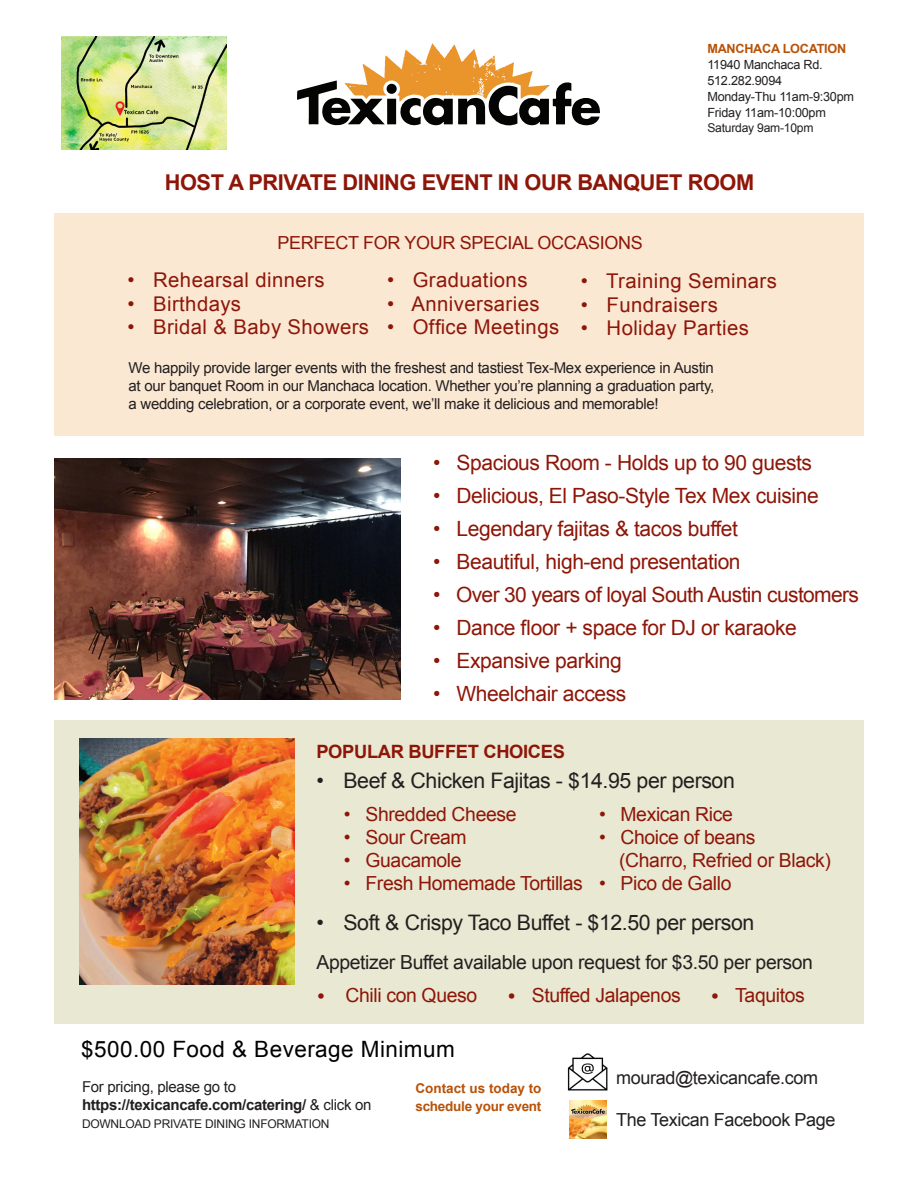
<style>
.page{position:relative;width:918px;height:1188px;background:#fff}
.page>*{position:absolute;margin:0;border:0;box-sizing:border-box;transform-origin:0 0}
.t1{font:42.75px "Athelas";color:#8e1608}
.t2{font:22.5px "Arial";letter-spacing:.02em;color:#000}
.t3{font:700 21.75px "Arial";letter-spacing:-.02em;color:#8e1608}
.t4{font:21.3px "Arial";letter-spacing:-.02em;color:#231f20}
.t5{font:21px "Arial";letter-spacing:-.02em;color:#8e1608}
.t6{font:20.25px "Arial";letter-spacing:.02em;color:#8e1608}
.t7{font:19.35px/23.2px "Arial";letter-spacing:-.02em;color:#8e1608}
.t8{font:19.35px "Arial";letter-spacing:-.02em;color:#231f20}
.t9{font:700 18.3px "Arial";letter-spacing:-.02em;color:#8e1608}
.t10{font:18px "Arial";letter-spacing:-.02em;color:#231f20}
.t11{font:18px "Arial";letter-spacing:-.02em;color:#8e1608}
.t12{font:15px/18px "Arial";letter-spacing:-.02em;color:#231f20;text-align:justify}
.t13{font:700 15px/18px "Arial";letter-spacing:-.02em;color:#231f20}
.t14{font:700 13.5px/18px "Arial";letter-spacing:-.02em;color:#b85208}
.t15{font:12.6px "Arial";letter-spacing:-.02em;color:#231f20}
.t16{font:700 12.6px "Arial";letter-spacing:-.02em;color:#b85208}
.t17{font:12.15px "Arial";letter-spacing:-.02em;color:#231f20}
.t18{font:12px "Arial";letter-spacing:-.02em;color:#231f20}
.s1{font-weight:400}
</style>
<div class="page">
<div style="left:54px;top:720px;width:810px;height:304px;background:#e9e8d3"></div>
<div style="left:54px;top:213px;width:810px;height:222px;background:#fae8d3"></div>
<svg style="left:297px;top:44px;width:303px;height:82px"></svg>
<img style="left:567px;top:1053px;width:41px;height:38px">
<img style="left:62px;top:37px;width:165px;height:113px">
<img style="left:54px;top:459px;width:346px;height:240px">
<img style="left:80px;top:739px;width:214px;height:245px">
<img style="left:569px;top:1101px;width:38px;height:37px">
<p class="t16" style="left:707px;top:41px;width:140px">MANCHACA LOCATION</p>
<p class="t15" style="left:707px;top:57px;width:117px">11940 Manchaca Rd.</p>
<p class="t15" style="left:707px;top:72px;width:76px">512.282.9094</p>
<p class="t15" style="left:707px;top:88px;width:148px">Monday-Thu 11am-9:30pm</p>
<p class="t15" style="left:707px;top:104px;width:120px">Friday 11am-10:00pm</p>
<p class="t17" style="left:707px;top:120px;width:108px">Saturday 9am-10pm</p>
<p class="t3" style="left:165px;top:168px;width:591px">HOST A PRIVATE DINING EVENT IN OUR BANQUET ROOM</p>
<p class="t11" style="left:277px;top:231px;width:367px">PERFECT FOR YOUR SPECIAL OCCASIONS</p>
<p class="t6" style="left:128px;top:266px;width:199px">• Rehearsal dinners</p>
<p class="t6" style="left:128px;top:290px;width:115px">• Birthdays</p>
<p class="t6" style="left:128px;top:314px;width:243px">• Bridal &amp; Baby Showers</p>
<p class="t6" style="left:387px;top:266px;width:142px">• Graduations</p>
<p class="t6" style="left:387px;top:290px;width:154px">• Anniversaries</p>
<p class="t6" style="left:387px;top:314px;width:174px">• Office Meetings</p>
<p class="t6" style="left:581px;top:268px;width:197px">• Training Seminars</p>
<p class="t6" style="left:581px;top:291px;width:139px">• Fundraisers</p>
<p class="t6" style="left:581px;top:315px;width:170px">• Holiday Parties</p>
<p class="t12" style="left:129px;top:359px;width:587px">We happily provide larger events with the freshest and tastiest Tex-Mex experience in Austin at our banquet Room in our Manchaca location. Whether you’re planning a graduation party, a wedding celebration, or a corporate event, we’ll make it delicious and memorable!</p>
<p class="t5" style="left:433px;top:449px;width:380px">• Spacious Room - Holds up to 90 guests</p>
<p class="t5" style="left:433px;top:482px;width:387px">• Delicious, El Paso-Style Tex Mex cuisine</p>
<p class="t5" style="left:433px;top:515px;width:306px">• Legendary fajitas &amp; tacos buffet</p>
<p class="t5" style="left:433px;top:548px;width:309px">• Beautiful, high-end presentation</p>
<p class="t5" style="left:433px;top:581px;width:427px">• Over 30 years of loyal South Austin customers</p>
<p class="t5" style="left:433px;top:614px;width:365px">• Dance floor + space for DJ or karaoke</p>
<p class="t5" style="left:433px;top:647px;width:190px">• Expansive parking</p>
<p class="t5" style="left:433px;top:680px;width:195px">• Wheelchair access</p>
<p class="t9" style="left:316px;top:740px;width:250px">POPULAR BUFFET CHOICES</p>
<p class="t4" style="left:316px;top:766px;width:420px">• Beef &amp; Chicken Fajitas - $14.95 per person</p>
<p class="t7" style="left:344px;top:802px;width:174px">• Shredded Cheese</p>
<p class="t7" style="left:344px;top:826px;width:124px">• Sour Cream</p>
<p class="t7" style="left:344px;top:849px;width:119px">• Guacamole</p>
<p class="t7" style="left:344px;top:872px;width:241px">• Fresh Homemade Tortillas</p>
<p class="t7" style="left:599px;top:802px;width:135px">• Mexican Rice</p>
<p class="t7" style="left:619px;top:826px;width:213px;text-indent:-20px">• Choice of beans<br>(Charro, Refried or Black)</p>
<p class="t7" style="left:599px;top:872px;width:134px">• Pico de Gallo</p>
<p class="t4" style="left:316px;top:908px;width:439px">• Soft &amp; Crispy Taco Buffet - $12.50 per person</p>
<p class="t8" style="left:316px;top:949px;width:498px">Appetizer Buffet available upon request for $3.50 per person</p>
<p class="t1" style="left:316px;top:950px;width:11px">.</p>
<p class="t7" style="left:346px;top:983px;width:461px">Chili con Queso <sup>.</sup> Stuffed Jalapenos <sup>.</sup> Taquitos</p>
<p class="t2" style="left:81px;top:1034px;width:375px">$500.00 Food &amp; Beverage Minimum</p>
<p class="t13" style="left:82px;top:1078px;width:291px"><span class="s1">For pricing, please go to </span>https://texicancafe.com/catering/ <span class="s1">&amp; click on</span></p>
<p class="t18" style="left:82px;top:1115px;width:249px">DOWNLOAD PRIVATE DINING INFORMATION</p>
<p class="t14" style="left:416px;top:1080px;width:128px">Contact us today to schedule your event</p>
<p class="t10" style="left:616px;top:1065px;width:204px">mourad@texicancafe.com</p>
<p class="t10" style="left:616px;top:1107px;width:221px">The Texican Facebook Page</p>
</div>
